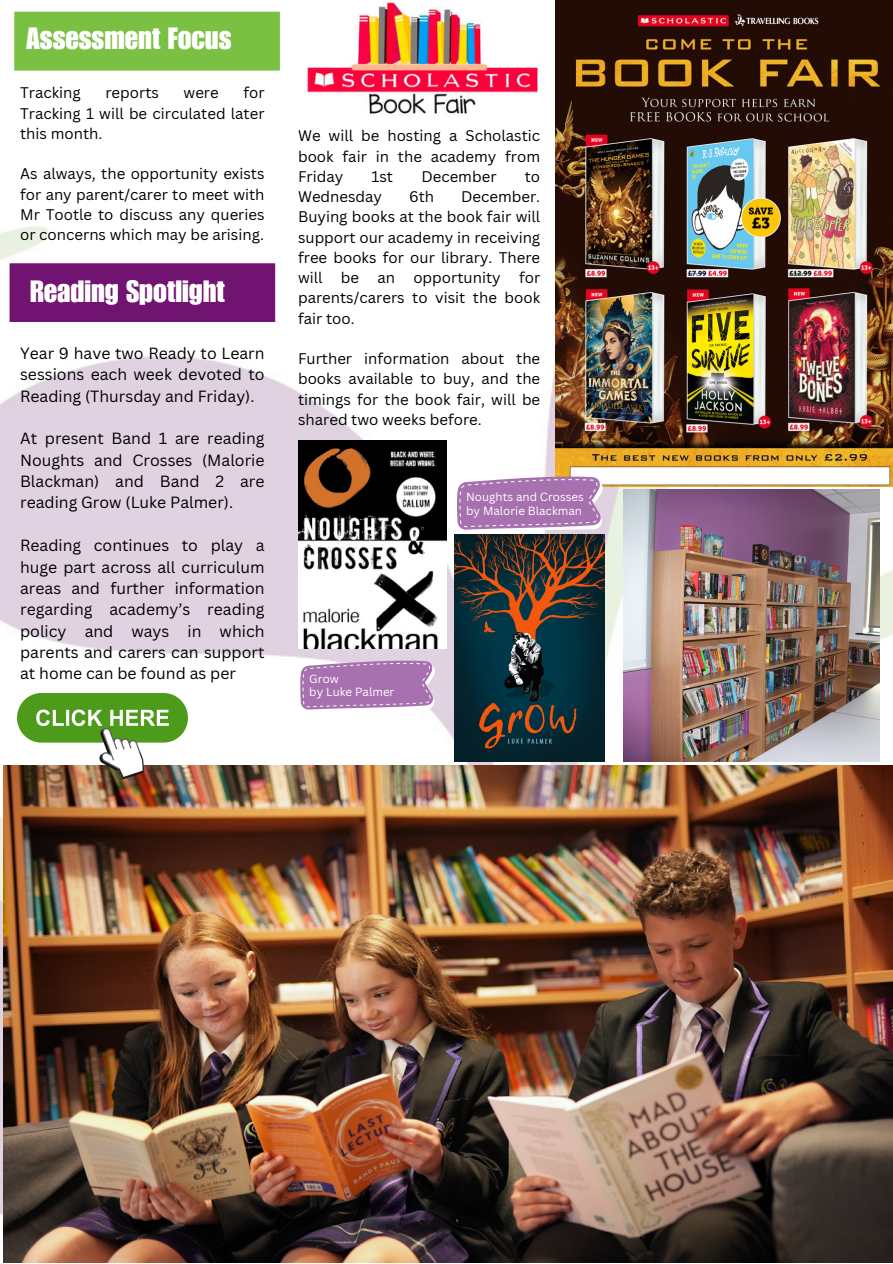
<style>
.page{position:relative;width:893px;height:1264px;background:#fff}
.page>*{position:absolute;margin:0;border:0;box-sizing:border-box;transform-origin:0 0}
.t1{font:30px "Impact LT Std";color:#fefffe}
.t2{font:15.75px/21.3px "Canva Sans";color:#000;text-align:justify}
.t3{font:15px/20.2px "Canva Sans";color:#000;text-align:justify}
.t4{font:11.55px "Canva Sans";color:#fff}
</style>
<div class="page">
<img style="left:0;top:11px;width:892px;height:1251px">
<img style="left:278px;top:2px;width:277px;height:141px">
<img style="left:555px;top:0;width:337px;height:487px">
<div style="left:10px;top:263px;width:265px;height:59px;background:#711371"></div>
<img style="left:298px;top:440px;width:148px;height:208px">
<svg style="left:454px;top:476px;width:149px;height:57px;background:#b88cbe"></svg>
<img style="left:454px;top:534px;width:150px;height:227px">
<svg style="left:298px;top:660px;width:137px;height:53px;background:#b88dbf"></svg>
<img style="left:4px;top:765px;width:888px;height:497px">
<img style="left:18px;top:694px;width:170px;height:85px">
<div style="left:14px;top:12px;width:266px;height:58px;background:#7ac143"></div>
<img style="left:623px;top:490px;width:256px;height:272px">
<p class="t1" style="left:26px;top:28px;width:207px">Assessment Focus</p>
<p class="t3" style="left:20px;top:82px;width:62px">Tracking</p>
<p class="t3" style="left:105px;top:82px;width:55px">reports</p>
<p class="t3" style="left:183px;top:82px;width:37px">were</p>
<p class="t3" style="left:20px;top:82px;width:246px;text-indent:223px">for Tracking 1 will be circulated later this month.</p>
<p class="t3" style="left:20px;top:163px;width:246px">As always, the opportunity exists for any parent/carer to meet with Mr Tootle to discuss any queries or concerns which may be arising.</p>
<p class="t1" style="left:30px;top:280px;width:196px">Reading Spotlight</p>
<p class="t2" style="left:20px;top:342px;width:246px">Year 9 have two Ready to Learn sessions each week devoted to Reading (Thursday and Friday).</p>
<p class="t2" style="left:20px;top:427px;width:246px">At present Band 1 are reading Noughts and Crosses (Malorie Blackman) and Band 2 are reading Grow (Luke Palmer).</p>
<p class="t2" style="left:20px;top:534px;width:246px">Reading continues to play a huge part across all curriculum areas and further information regarding academy’s reading policy and ways in which parents and carers can support at home can be found as per</p>
<p class="t3" style="left:298px;top:125px;width:244px">We will be hosting a Scholastic book fair in the academy from Friday</p>
<p class="t3" style="left:371px;top:166px;width:23px">1st</p>
<p class="t3" style="left:421px;top:166px;width:77px">December</p>
<p class="t3" style="left:525px;top:166px;width:17px">to</p>
<p class="t3" style="left:298px;top:186px;width:86px">Wednesday</p>
<p class="t3" style="left:409px;top:186px;width:27px">6th</p>
<p class="t3" style="left:298px;top:186px;width:244px;text-indent:163px">December.<br>Buying books at the book fair will support our academy in receiving free books for our library. There will be an opportunity for parents/carers to visit the book fair too.</p>
<p class="t3" style="left:298px;top:348px;width:244px">Further information about the books available to buy, and the timings for the book fair, will be shared two weeks before.</p>
<p class="t4" style="left:309px;top:670px;width:31px">Grow</p>
<p class="t4" style="left:309px;top:684px;width:87px">by Luke Palmer</p>
<p class="t4" style="left:466px;top:488px;width:119px">Noughts and Crosses</p>
<p class="t4" style="left:466px;top:502px;width:117px">by Malorie Blackman</p>
</div>
